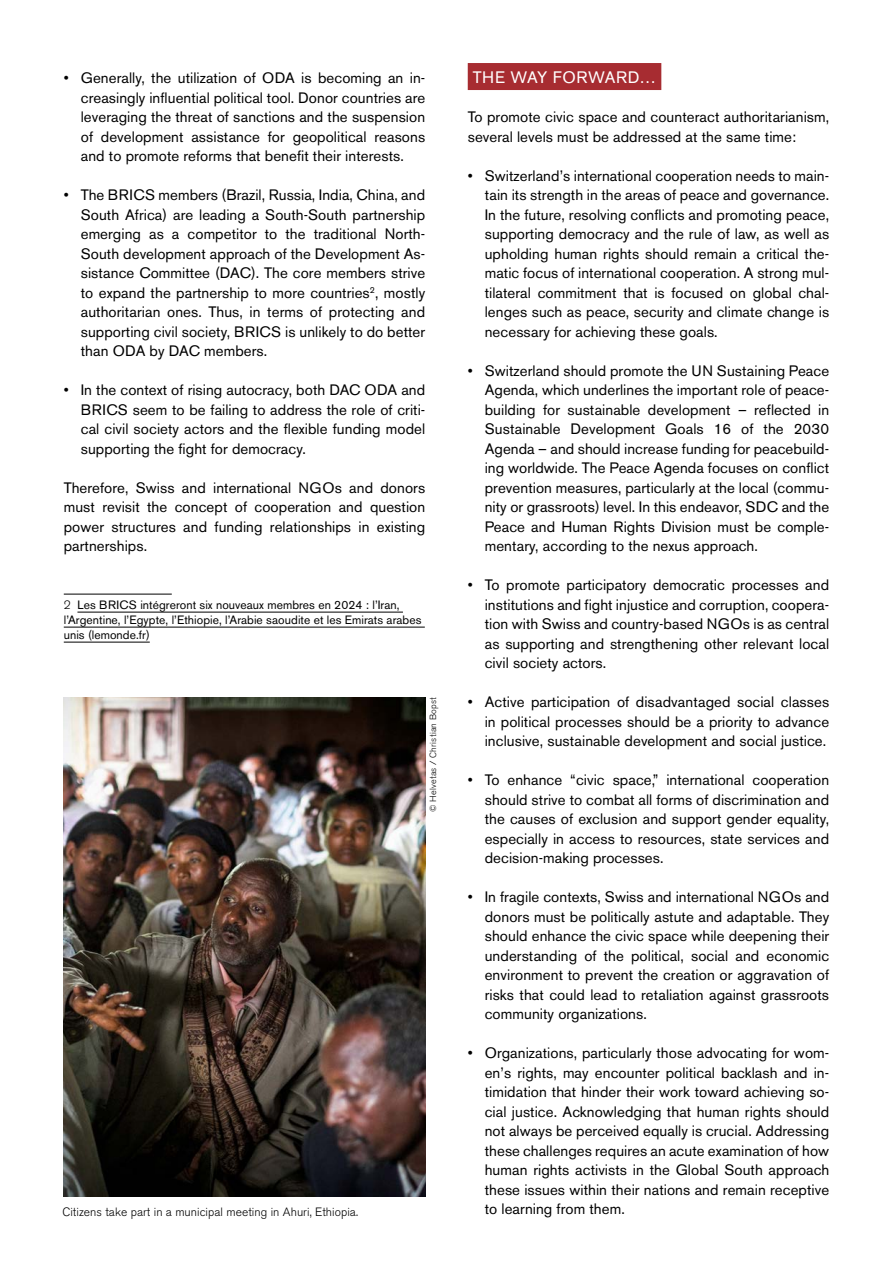
<style>
.page{position:relative;width:893px;height:1263px;background:#fff}
.page>*{position:absolute;margin:0;border:0;box-sizing:border-box;transform-origin:0 0}
.t1{font:16.5px "Akzidenz Grotesk BE";letter-spacing:.04em;color:#fff}
.t2{font:15px/19.5px "Akzidenz Grotesk BE";letter-spacing:.005em;color:#000;text-align:justify}
.t3{font:12px/15px "Akzidenz Grotesk BE";letter-spacing:.005em;color:#000}
.t4{font:300 12px "Akzidenz Grotesk BE";letter-spacing:.005em;color:#000}
.t5{font:300 9px "Akzidenz Grotesk BE";letter-spacing:.02em;color:#000}
.s1{font-weight:300}
</style>
<div class="page">
<hr style="left:64px;top:594px;width:108px;height:1px;background:#000">
<hr style="left:77px;top:612px;width:326px;height:1px;background:#000">
<hr style="left:64px;top:627px;width:361px;height:1px;background:#000">
<hr style="left:64px;top:642px;width:86px;height:1px;background:#000">
<img style="left:64px;top:697px;width:361px;height:499px">
<div style="left:468px;top:63px;width:193px;height:27px;background:#a72c31"></div>
<p class="t2" style="left:81px;top:68px;width:346px;text-indent:-17px">• Generally, the utilization of ODA is becoming an in&shy;creasingly influential political tool. Donor countries are leveraging the threat of sanctions and the suspension of development assistance for geopolitical reasons and to promote reforms that benefit their interests.</p>
<p class="t2" style="left:81px;top:185px;width:346px;text-indent:-17px">• The BRICS members (Brazil, Russia, India, China, and South Africa) are leading a South-South partnership emerging as a competitor to the traditional North-South development approach of the Development As&shy;sistance Committee (DAC). The core members strive to expand the partnership to more countries<sup>2</sup>, mostly authoritarian ones. Thus, in terms of protecting and supporting civil society, BRICS is unlikely to do better than ODA by DAC members.</p>
<p class="t2" style="left:81px;top:380px;width:346px;text-indent:-17px">• In the context of rising autocracy, both DAC ODA and BRICS seem to be failing to address the role of criti&shy;cal civil society actors and the flexible funding model supporting the fight for democracy.</p>
<p class="t2" style="left:64px;top:478px;width:363px">Therefore, Swiss and international NGOs and donors must revisit the concept of cooperation and question power structures and funding relationships in existing partnerships.</p>
<p class="t3" style="left:64px;top:597px;width:359px"><span class="s1">2</span> Les BRICS intégreront six nouveaux membres en 2024 : l’Iran, l’Argentine, l’Egypte, l’Ethiopie, l’Arabie saoudite et les Emirats arabes unis (lemonde.fr)</p>
<p class="t5" style="left:428px;top:812px;width:116px;rotate:-90deg">© Helvetas / Christian Bopst</p>
<p class="t4" style="left:62px;top:1205px;width:297px">Citizens take part in a municipal meeting in Ahuri, Ethiopia.</p>
<p class="t1" style="left:473px;top:68px;width:185px">THE WAY FORWARD…</p>
<p class="t2" style="left:468px;top:107px;width:363px">To promote civic space and counteract authoritarianism, several levels must be addressed at the same time:</p>
<p class="t2" style="left:485px;top:166px;width:346px;text-indent:-17px">• Switzerland’s international cooperation needs to main&shy;tain its strength in the areas of peace and governance.<br>In the future, resolving conflicts and promoting peace, supporting democracy and the rule of law, as well as upholding human rights should remain a critical the&shy;matic focus of international cooperation. A strong mul&shy;tilateral commitment that is focused on global chal&shy;lenges such as peace, security and climate change is necessary for achieving these goals.</p>
<p class="t2" style="left:485px;top:361px;width:346px;text-indent:-17px">• Switzerland should promote the UN Sustaining Peace Agenda, which underlines the important role of peace&shy;building for sustainable development – reflected in Sustainable Development Goals 16 of the 2030<br>Agenda – and should increase funding for peacebuild&shy;ing worldwide. The Peace Agenda focuses on conflict prevention measures, particularly at the local (commu&shy;nity or grassroots) level. In this endeavor, SDC and the Peace and Human Rights Division must be comple&shy;mentary, according to the nexus approach.</p>
<p class="t2" style="left:485px;top:575px;width:346px;text-indent:-17px">• To promote participatory democratic processes and institutions and fight injustice and corruption, coopera&shy;tion with Swiss and country-based NGOs is as central as supporting and strengthening other relevant local civil society actors.</p>
<p class="t2" style="left:485px;top:692px;width:346px;text-indent:-17px">• Active participation of disadvantaged social classes in political processes should be a priority to advance inclusive, sustainable development and social justice.</p>
<p class="t2" style="left:485px;top:770px;width:346px;text-indent:-17px">• To enhance “civic space,” international cooperation should strive to combat all forms of discrimination and the causes of exclusion and support gender equality, especially in access to resources, state services and decision-making processes.</p>
<p class="t2" style="left:485px;top:887px;width:346px;text-indent:-17px">• In fragile contexts, Swiss and international NGOs and donors must be politically astute and adaptable. They should enhance the civic space while deepening their understanding of the political, social and economic environment to prevent the creation or aggravation of risks that could lead to retaliation against grassroots community organizations.</p>
<p class="t2" style="left:485px;top:1043px;width:346px;text-indent:-17px">• Organizations, particularly those advocating for wom&shy;en’s rights, may encounter political backlash and in&shy;timidation that hinder their work toward achieving so&shy;cial justice. Acknowledging that human rights should not always be perceived equally is crucial. Addressing these challenges requires an acute examination of how human rights activists in the Global South approach these issues within their nations and remain receptive to learning from them.</p>
</div>
